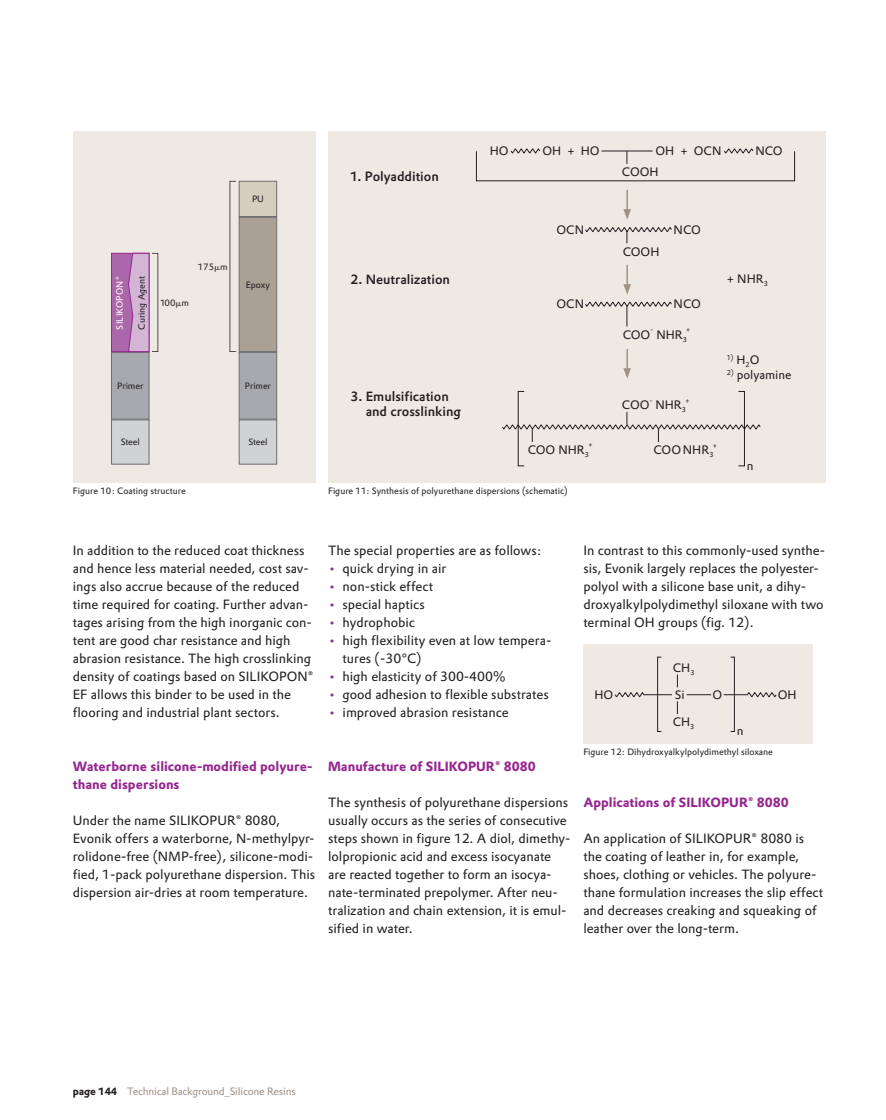
<style>
.page{position:relative;width:886px;height:1120px;background:#fff}
.page>*{position:absolute;margin:0;border:0;box-sizing:border-box;transform-origin:0 0}
.t1{font:13.2px/18px "Evonik Prokyon";color:#231f20}
.t2{font:700 13.2px/18px "Evonik Prokyon";color:#95268f}
.t3{font:500 13.2px/15px "Evonik Prokyon";color:#231f20}
.t4{font:12px "Evonik Prokyon";color:#231f20}
.t5{font:10.5px "Evonik Prokyon";letter-spacing:-.015em;color:#a09386}
.t6{font:9px "Evonik Prokyon";color:#231f20}
.t7{font:9px "Evonik Prokyon";letter-spacing:.02em;color:#fff}
.t8{font:6.9px "Evonik Prokyon";color:#231f20}
.s1{font-family:"Mathematical Pi One"}
.s2{font-size:12px}
.s3{color:#95268f}
.s4{font-weight:700;color:#231f20}
</style>
<div class="page">
<div style="left:583px;top:644px;width:230px;height:99px;background:#eee9e3"></div>
<svg style="left:686px;top:694px;width:25px;height:1px"></svg>
<svg style="left:615px;top:674px;width:63px;height:40px"></svg>
<svg style="left:723px;top:690px;width:54px;height:8px"></svg>
<div style="left:657px;top:656px;width:4px;height:76px;border:1px solid #231f20"></div>
<div style="left:328px;top:131px;width:497px;height:351px;background:#eee9e3"></div>
<hr style="left:626px;top:190px;width:2px;height:21px;background:#a09386">
<svg style="left:623px;top:209px;width:8px;height:11px"></svg>
<hr style="left:626px;top:265px;width:2px;height:21px;background:#a09386">
<hr style="left:626px;top:349px;width:2px;height:21px;background:#a09386">
<svg style="left:623px;top:368px;width:8px;height:11px"></svg>
<svg style="left:585px;top:227px;width:87px;height:16px"></svg>
<svg style="left:585px;top:284px;width:87px;height:42px"></svg>
<svg style="left:502px;top:412px;width:259px;height:30px"></svg>
<svg style="left:724px;top:148px;width:30px;height:6px"></svg>
<svg style="left:511px;top:148px;width:29px;height:6px"></svg>
<hr style="left:601px;top:150px;width:51px;height:1px;background:#231f20">
<div style="left:517px;top:391px;width:7px;height:75px;border:1px solid #231f20"></div>
<div style="left:73px;top:131px;width:242px;height:351px;background:#eee9e3"></div>
<div style="left:111px;top:352px;width:38px;height:67px;background:#a8a9ad"></div>
<div style="left:111px;top:352px;width:38px;height:67px;border:1px solid #6c6d70"></div>
<div style="left:111px;top:420px;width:38px;height:44px;background:#d1d2d4"></div>
<div style="left:111px;top:419px;width:38px;height:45px;border:1px solid #6c6d70"></div>
<div style="left:111px;top:253px;width:38px;height:98px;background:#ac67aa"></div>
<div style="left:111px;top:253px;width:38px;height:99px;border:1px solid #95268f"></div>
<svg style="left:128px;top:252px;width:30px;height:100px"></svg>
<div style="left:239px;top:420px;width:38px;height:44px;background:#d1d2d4"></div>
<div style="left:239px;top:419px;width:38px;height:45px;border:1px solid #6c6d70"></div>
<div style="left:239px;top:352px;width:38px;height:67px;background:#a8a9ad"></div>
<div style="left:239px;top:352px;width:38px;height:67px;border:1px solid #6c6d70"></div>
<div style="left:239px;top:181px;width:38px;height:35px;background:#d5cdbe"></div>
<div style="left:239px;top:181px;width:38px;height:36px;border:1px solid #6c6d70"></div>
<div style="left:239px;top:217px;width:38px;height:134px;background:#aba094"></div>
<div style="left:239px;top:217px;width:38px;height:135px;border:1px solid #6c6d70"></div>
<svg style="left:229px;top:181px;width:7px;height:171px"></svg>
<p class="t4" style="left:489px;top:146px;width:20px">HO</p>
<p class="t4" style="left:542px;top:146px;width:59px">OH + HO</p>
<p class="t4" style="left:655px;top:146px;width:67px">OH + OCN</p>
<p class="t4" style="left:755px;top:146px;width:29px">NCO</p>
<p class="t3" style="left:350px;top:170px;width:90px">1. Polyaddition</p>
<p class="t4" style="left:622px;top:166px;width:38px">COOH</p>
<p class="t6" style="left:252px;top:195px;width:13px">PU</p>
<p class="t4" style="left:556px;top:225px;width:29px">OCN</p>
<p class="t4" style="left:673px;top:225px;width:29px">NCO</p>
<p class="t4" style="left:622px;top:246px;width:38px">COOH</p>
<p class="t6" style="left:198px;top:263px;width:31px">175<span class="s1">-</span>m</p>
<p class="t7" style="left:116px;top:329px;width:54px;rotate:-90deg">SILIKOPON®</p>
<p class="t6" style="left:138px;top:330px;width:55px;rotate:-90deg">Curing Agent</p>
<p class="t6" style="left:160px;top:299px;width:30px">100<span class="s1">-</span>m</p>
<p class="t6" style="left:246px;top:281px;width:26px">Epoxy</p>
<p class="t3" style="left:350px;top:273px;width:101px">2. Neutralization</p>
<p class="t4" style="left:556px;top:299px;width:29px">OCN</p>
<p class="t4" style="left:673px;top:299px;width:29px">NCO</p>
<p class="t4" style="left:622px;top:329px;width:29px">COO</p>
<p class="t8" style="left:650px;top:327px;width:4px">-</p>
<p class="t4" style="left:656px;top:329px;width:32px">NHR<sub>3</sub></p>
<p class="t8" style="left:686px;top:327px;width:6px">+</p>
<p class="t4" style="left:727px;top:274px;width:42px">+ NHR<sub>3</sub></p>
<p class="t6" style="left:117px;top:382px;width:28px">Primer</p>
<p class="t6" style="left:245px;top:382px;width:28px">Primer</p>
<p class="t3" style="left:366px;top:390px;width:97px;text-indent:-15px">3. Emulsification and crosslinking</p>
<p class="t4" style="left:622px;top:399px;width:29px">COO</p>
<p class="t8" style="left:649px;top:397px;width:4px">-</p>
<p class="t4" style="left:655px;top:399px;width:32px">NHR<sub>3</sub></p>
<p class="t8" style="left:685px;top:397px;width:6px">+</p>
<p class="t8" style="left:727px;top:355px;width:34px">1) <span class="s2">H</span>2<span class="s2">O</span></p>
<p class="t4" style="left:727px;top:370px;width:66px"><sup>2)</sup> polyamine</p>
<p class="t6" style="left:121px;top:438px;width:21px">Steel</p>
<p class="t6" style="left:248px;top:438px;width:21px">Steel</p>
<p class="t4" style="left:527px;top:444px;width:63px">COO NHR<sub>3</sub></p>
<p class="t8" style="left:588px;top:442px;width:6px">+</p>
<p class="t4" style="left:653px;top:445px;width:62px">COO NHR<sub>3</sub></p>
<p class="t8" style="left:712px;top:442px;width:6px">+</p>
<p class="t4" style="left:746px;top:460px;width:8px">n</p>
<p class="t6" style="left:73px;top:487px;width:114px">Figure 10: Coating structure</p>
<p class="t6" style="left:328px;top:487px;width:241px">Figure 11: Synthesis of polyurethane dispersions (schematic)</p>
<p class="t1" style="left:73px;top:542px;width:242px">In addition to the reduced coat thickness and hence less material needed, cost sav&shy;ings also accrue because of the reduced time required for coating. Further advan&shy;tages arising from the high inorganic con&shy;tent are good char resistance and high abrasion resistance. The high crosslinking density of coatings based on SILIKOPON® EF allows this binder to be used in the flooring and industrial plant sectors.</p>
<p class="t1" style="left:328px;top:542px;width:215px">The special properties are as follows:</p>
<p class="t1" style="left:328px;top:560px;width:120px"><span class="s3">•</span> quick drying in air</p>
<p class="t1" style="left:328px;top:578px;width:106px"><span class="s3">•</span> non-stick effect</p>
<p class="t1" style="left:328px;top:596px;width:98px"><span class="s3">•</span> special haptics</p>
<p class="t1" style="left:328px;top:614px;width:88px"><span class="s3">•</span> hydrophobic</p>
<p class="t1" style="left:342px;top:632px;width:210px;text-indent:-14px"><span class="s3">•</span> high flexibility even at low tempera&shy;tures (-30°C)</p>
<p class="t1" style="left:328px;top:668px;width:179px"><span class="s3">•</span> high elasticity of 300-400%</p>
<p class="t1" style="left:328px;top:686px;width:222px"><span class="s3">•</span> good adhesion to flexible substrates</p>
<p class="t1" style="left:328px;top:704px;width:182px"><span class="s3">•</span> improved abrasion resistance</p>
<p class="t2" style="left:73px;top:758px;width:241px">Waterborne silicone-modified polyure&shy;thane dispersions</p>
<p class="t1" style="left:73px;top:812px;width:244px">Under the name SILIKOPUR® 8080, Evonik offers a waterborne, N-methylpyr&shy;rolidone-free (NMP-free), silicone-modi&shy;fied, 1-pack polyurethane dispersion. This dispersion air-dries at room temperature.</p>
<p class="t2" style="left:328px;top:758px;width:209px">Manufacture of SILIKOPUR® 8080</p>
<p class="t1" style="left:328px;top:794px;width:244px">The synthesis of polyurethane dispersions usually occurs as the series of consecutive steps shown in figure 12. A diol, dimethy&shy;lolpropionic acid and excess isocyanate are reacted together to form an isocya&shy;nate-terminated prepolymer. After neu&shy;tralization and chain extension, it is emul&shy;sified in water.</p>
<p class="t1" style="left:583px;top:542px;width:243px">In contrast to this commonly-used synthe&shy;sis, Evonik largely replaces the polyester&shy;polyol with a silicone base unit, a dihy&shy;droxyalkylpolydimethyl siloxane with two terminal OH groups (fig. 12).</p>
<p class="t4" style="left:672px;top:662px;width:23px">CH<sub>3</sub></p>
<p class="t4" style="left:594px;top:689px;width:20px">HO</p>
<p class="t4" style="left:675px;top:689px;width:11px">Si</p>
<p class="t4" style="left:712px;top:689px;width:11px">O</p>
<p class="t4" style="left:777px;top:689px;width:20px">OH</p>
<p class="t4" style="left:672px;top:716px;width:23px">CH<sub>3</sub></p>
<p class="t4" style="left:736px;top:726px;width:8px">n</p>
<p class="t6" style="left:583px;top:748px;width:191px">Figure 12: Dihydroxyalkylpolydimethyl siloxane</p>
<p class="t2" style="left:583px;top:794px;width:207px">Applications of SILIKOPUR® 8080</p>
<p class="t1" style="left:583px;top:830px;width:241px">An application of SILIKOPUR® 8080 is the coating of leather in, for example, shoes, clothing or vehicles. The polyure&shy;thane formulation increases the slip effect and decreases creaking and squeaking of leather over the long-term.</p>
<p class="t5" style="left:73px;top:1086px;width:224px"><span class="s4">page 144</span> Technical Background_Silicone Resins</p>
</div>
